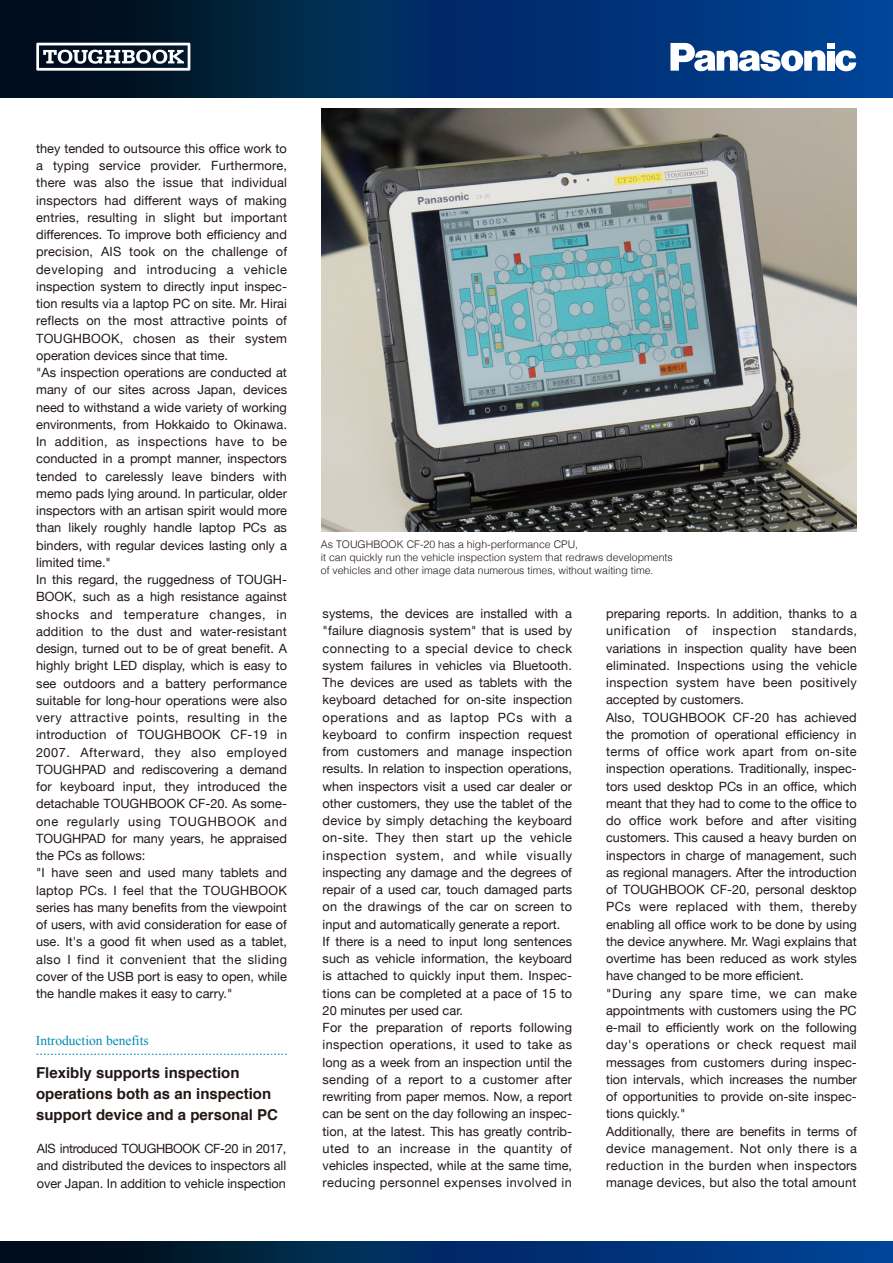
<style>
.page{position:relative;width:893px;height:1263px;background:#fff}
.page>*{position:absolute;margin:0;border:0;box-sizing:border-box;transform-origin:0 0}
.t1{font:700 15px/21px "Helvetica";color:#221815}
.t2{font:13.5px "Times New Roman";color:#0089b4}
.t3{font:12.75px/17.2px "Helvetica Neue";color:#221815}
.t4{font:300 10.5px/12.8px "Helvetica";color:#221815}
</style>
<div class="page">
<div style="left:0;top:0;width:893px;height:98px;background:linear-gradient(to right,#01111b,#0044a1)"></div>
<svg style="left:36px;top:43px;width:154px;height:28px"></svg>
<svg style="left:670px;top:43px;width:186px;height:28px"></svg>
<div style="left:0;top:1241px;width:893px;height:22px;background:linear-gradient(to right,#000f19,#0044a1)"></div>
<img style="left:321px;top:109px;width:536px;height:422px">
<svg style="left:37px;top:1054px;width:250px;height:1px"></svg>
<p class="t3" style="left:36px;top:140px;width:252px">they tended to outsource this office work to a typing service provider. Furthermore, there was also the issue that individual inspectors had different ways of making entries, resulting in slight but important differences. To improve both efficiency and precision, AIS took on the challenge of developing and introducing a vehicle inspection system to directly input inspec&shy;tion results via a laptop PC on site. Mr. Hirai reflects on the most attractive points of TOUGHBOOK, chosen as their system operation devices since that time.<br>"As inspection operations are conducted at many of our sites across Japan, devices need to withstand a wide variety of working environments, from Hokkaido to Okinawa.<br>In addition, as inspections have to be conducted in a prompt manner, inspectors tended to carelessly leave binders with memo pads lying around. In particular, older inspectors with an artisan spirit would more than likely roughly handle laptop PCs as binders, with regular devices lasting only a limited time."<br>In this regard, the ruggedness of TOUGH-BOOK, such as a high resistance against shocks and temperature changes, in addition to the dust and water-resistant design, turned out to be of great benefit. A highly bright LED display, which is easy to see outdoors and a battery performance suitable for long-hour operations were also very attractive points, resulting in the introduction of TOUGHBOOK CF-19 in 2007. Afterward, they also employed TOUGHPAD and rediscovering a demand for keyboard input, they introduced the detachable TOUGHBOOK CF-20. As some&shy;one regularly using TOUGHBOOK and TOUGHPAD for many years, he appraised the PCs as follows:<br>"I have seen and used many tablets and laptop PCs. I feel that the TOUGHBOOK series has many benefits from the viewpoint of users, with avid consideration for ease of use. It's a good fit when used as a tablet, also I find it convenient that the sliding cover of the USB port is easy to open, while the handle makes it easy to carry."</p>
<p class="t2" style="left:36px;top:1032px;width:114px">Introduction benefits</p>
<p class="t1" style="left:36px;top:1062px;width:243px">Flexibly supports inspection operations both as an inspection support device and a personal PC</p>
<p class="t3" style="left:37px;top:1141px;width:251px;text-align:justify">AIS introduced TOUGHBOOK CF-20 in 2017, and distributed the devices to inspectors all over Japan. In addition to vehicle inspection</p>
<p class="t4" style="left:321px;top:537px;width:353px">As TOUGHBOOK CF-20 has a high-performance CPU,<br>it can quickly run the vehicle inspection system that redraws developments of vehicles and other image data numerous times, without waiting time.</p>
<p class="t3" style="left:606px;top:606px;width:252px">preparing reports. In addition, thanks to a unification of inspection standards, variations in inspection quality have been eliminated. Inspections using the vehicle inspection system have been positively accepted by customers.<br>Also, TOUGHBOOK CF-20 has achieved the promotion of operational efficiency in terms of office work apart from on-site inspection operations. Traditionally, inspec&shy;tors used desktop PCs in an office, which meant that they had to come to the office to do office work before and after visiting customers. This caused a heavy burden on inspectors in charge of management, such as regional managers. After the introduction of TOUGHBOOK CF-20, personal desktop PCs were replaced with them, thereby enabling all office work to be done by using the device anywhere. Mr. Wagi explains that overtime has been reduced as work styles have changed to be more efficient.<br>"During any spare time, we can make appointments with customers using the PC e-mail to efficiently work on the following day's operations or check request mail messages from customers during inspec&shy;tion intervals, which increases the number of opportunities to provide on-site inspec&shy;tions quickly."<br>Additionally, there are benefits in terms of device management. Not only there is a reduction in the burden when inspectors manage devices, but also the total amount</p>
<p class="t3" style="left:323px;top:606px;width:251px">systems, the devices are installed with a "failure diagnosis system" that is used by connecting to a special device to check system failures in vehicles via Bluetooth.<br>The devices are used as tablets with the keyboard detached for on-site inspection operations and as laptop PCs with a keyboard to confirm inspection request from customers and manage inspection results. In relation to inspection operations, when inspectors visit a used car dealer or other customers, they use the tablet of the device by simply detaching the keyboard on-site. They then start up the vehicle inspection system, and while visually inspecting any damage and the degrees of repair of a used car, touch damaged parts on the drawings of the car on screen to input and automatically generate a report.<br>If there is a need to input long sentences such as vehicle information, the keyboard is attached to quickly input them. Inspec&shy;tions can be completed at a pace of 15 to 20 minutes per used car.<br>For the preparation of reports following inspection operations, it used to take as long as a week from an inspection until the sending of a report to a customer after rewriting from paper memos. Now, a report can be sent on the day following an inspec&shy;tion, at the latest. This has greatly contrib&shy;uted to an increase in the quantity of vehicles inspected, while at the same time, reducing personnel expenses involved in</p>
</div>
